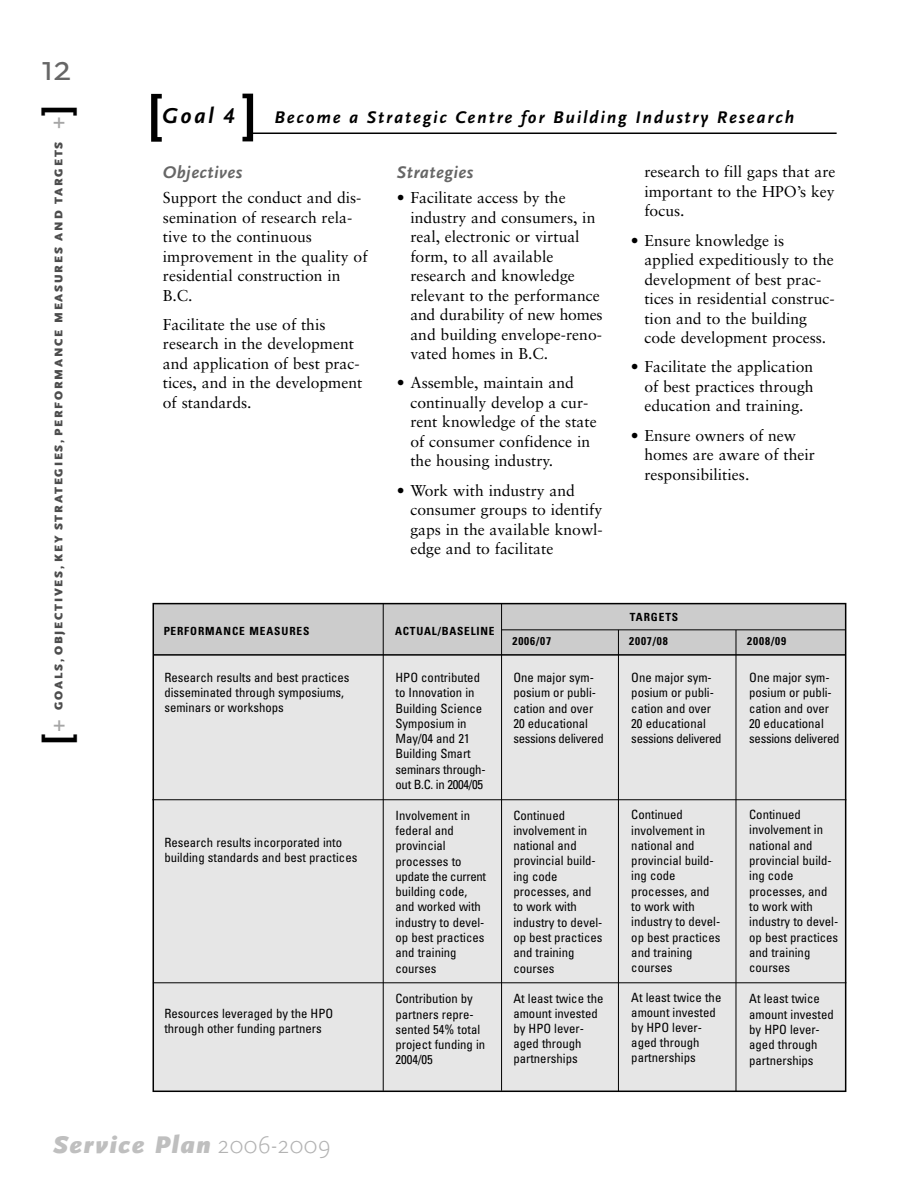
<style>
.page{position:relative;width:918px;height:1188px;background:#fff}
.page>*{position:absolute;margin:0;border:0;box-sizing:border-box;transform-origin:0 0}
.t1{font:700 52.8px "Scala Sans";color:#000}
.t2{font:700 39px "Scala Sans";color:#000}
.t3{font:37.5px "Scala Sans";color:#666}
.t4{font:italic 900 25.2px "Scala Sans";letter-spacing:.06em;color:#bfbfbf}
.t5{font:italic 700 22.5px "Scala Sans";color:#000}
.t6{font:700 22.5px "Scala Sans";color:#a6a6a6}
.t7{font:italic 700 17.7px "Scala Sans";letter-spacing:.105em;color:#000}
.t8{font:italic 700 17.7px "Scala Sans";letter-spacing:.025em;color:#666}
.t9{font:15.75px/19.5px "Sabon";color:#000}
.t10{font:condensed 12.75px/15.3px "Univers";color:#000}
.t11{font:900 11.7px "Scala Sans";letter-spacing:.155em;color:#4d4d4d}
.t12{font:700 condensed 11.25px "Univers";letter-spacing:.08em;color:#000}
.s1{font-family:"Scala Sans Figures"}
.s2{font-weight:300;font-style:normal;color:#b3b3b3}
</style>
<div class="page">
<div style="left:154px;top:655px;width:691px;height:436px;background:#e6e6e6"></div>
<div style="left:154px;top:603px;width:692px;height:52px;background:#ccc"></div>
<div style="left:153px;top:603px;width:693px;height:489px;border:2px solid #000"></div>
<hr style="left:383px;top:604px;width:1px;height:487px;background:#000">
<hr style="left:501px;top:603px;width:1px;height:488px;background:#000">
<hr style="left:501px;top:629px;width:345px;height:1px;background:#000">
<hr style="left:153px;top:982px;width:693px;height:1px;background:#000">
<hr style="left:736px;top:630px;width:1px;height:462px;background:#000">
<hr style="left:153px;top:654px;width:693px;height:2px;background:#000">
<hr style="left:618px;top:630px;width:1px;height:462px;background:#000">
<hr style="left:152px;top:799px;width:694px;height:1px;background:#000">
<hr style="left:251px;top:133px;width:586px;height:1px;background:#000">
<h3 class="t3" style="left:41px;top:53px;width:33px">12</h3>
<h2 class="t2" style="left:79px;top:106px;width:11px;rotate:90deg">[</h2>
<h3 class="t6" style="left:48px;top:129px;width:14px;rotate:-90deg">+</h3>
<p class="t11" style="left:54px;top:710px;width:570px;rotate:-90deg">GOALS, OBJECTIVES, KEY STRATEGIES, PERFORMANCE MEASURES AND TARGETS</p>
<h3 class="t6" style="left:53px;top:715px;width:14px">+</h3>
<h2 class="t2" style="left:39px;top:744px;width:11px;rotate:-90deg">[</h2>
<h1 class="t1" style="left:255px;top:145px;width:15px;rotate:-180deg">[</h1>
<h1 class="t1" style="left:149px;top:91px;width:15px">[</h1>
<h3 class="t5" style="left:162px;top:107px;width:74px">Goal <span class="s1">4</span></h3>
<h3 class="t7" style="left:275px;top:110px;width:521px">Become a Strategic Centre for Building Industry Research</h3>
<h3 class="t8" style="left:163px;top:166px;width:81px">Objectives</h3>
<p class="t9" style="left:163px;top:189px;width:206px">Support the conduct and dis&shy;semination of research rela&shy;tive to the continuous improvement in the quality of residential construction in<br>B.C.</p>
<p class="t9" style="left:163px;top:316px;width:201px">Facilitate the use of this research in the development and application of best prac&shy;tices, and in the development of standards.</p>
<p class="t12" style="left:164px;top:627px;width:147px">PERFORMANCE MEASURES</p>
<p class="t10" style="left:164px;top:672px;width:187px">Research results and best practices disseminated through symposiums, seminars or workshops</p>
<p class="t10" style="left:164px;top:837px;width:194px">Research results incorporated into building standards and best practices</p>
<p class="t10" style="left:164px;top:1008px;width:170px">Resources leveraged by the HPO through other funding partners</p>
<h3 class="t8" style="left:397px;top:166px;width:78px">Strategies</h3>
<p class="t9" style="left:410px;top:189px;width:194px;text-indent:-13px">• Facilitate access by the industry and consumers, in real, electronic or virtual form, to all available research and knowledge relevant to the performance and durability of new homes and building envelope-reno&shy;vated homes in B.C.</p>
<p class="t9" style="left:410px;top:375px;width:188px;text-indent:-13px">• Assemble, maintain and continually develop a cur&shy;rent knowledge of the state of consumer confidence in the housing industry.</p>
<p class="t9" style="left:410px;top:482px;width:194px;text-indent:-13px">• Work with industry and consumer groups to identify gaps in the available knowl&shy;edge and to facilitate</p>
<p class="t9" style="left:644px;top:163px;width:193px;text-align:justify">research to fill gaps that are important to the HPO’s key focus.</p>
<p class="t9" style="left:644px;top:232px;width:192px;text-indent:-13px">• Ensure knowledge is applied expeditiously to the development of best prac&shy;tices in residential construc&shy;tion and to the building code development process.</p>
<p class="t9" style="left:644px;top:358px;width:171px;text-align:justify;text-indent:-13px">• Facilitate the application of best practices through education and training.</p>
<p class="t9" style="left:644px;top:427px;width:172px;text-indent:-13px">• Ensure owners of new homes are aware of their responsibilities.</p>
<p class="t12" style="left:630px;top:613px;width:50px">TARGETS</p>
<p class="t12" style="left:395px;top:627px;width:101px">ACTUAL/BASELINE</p>
<p class="t10" style="left:395px;top:671px;width:92px">HPO contributed to Innovation in<br>Building Science<br>Symposium in<br>May/04 and 21<br>Building Smart seminars through&shy;out B.C. in 2004/05</p>
<p class="t10" style="left:395px;top:809px;width:92px">Involvement in federal and provincial processes to update the current building code, and worked with industry to devel&shy;op best practices and training courses</p>
<p class="t10" style="left:395px;top:992px;width:91px">Contribution by partners repre&shy;sented 54% total project funding in<br>2004/05</p>
<p class="t12" style="left:512px;top:637px;width:40px">2006/07</p>
<p class="t12" style="left:629px;top:637px;width:40px">2007/08</p>
<p class="t12" style="left:747px;top:637px;width:40px">2008/09</p>
<p class="t10" style="left:513px;top:671px;width:92px">One major sym&shy;posium or publi&shy;cation and over<br>20 educational sessions delivered</p>
<p class="t10" style="left:513px;top:809px;width:91px">Continued involvement in national and provincial build&shy;ing code processes, and to work with industry to devel&shy;op best practices and training courses</p>
<p class="t10" style="left:513px;top:992px;width:92px">At least twice the amount invested by HPO lever&shy;aged through partnerships</p>
<p class="t10" style="left:631px;top:671px;width:92px">One major sym&shy;posium or publi&shy;cation and over<br>20 educational sessions delivered</p>
<p class="t10" style="left:631px;top:808px;width:91px">Continued involvement in national and provincial build&shy;ing code processes, and to work with industry to devel&shy;op best practices and training courses</p>
<p class="t10" style="left:631px;top:991px;width:92px">At least twice the amount invested by HPO lever&shy;aged through partnerships</p>
<p class="t10" style="left:749px;top:671px;width:92px">One major sym&shy;posium or publi&shy;cation and over<br>20 educational sessions delivered</p>
<p class="t10" style="left:749px;top:808px;width:91px">Continued involvement in national and provincial build&shy;ing code processes, and to work with industry to devel&shy;op best practices and training courses</p>
<p class="t10" style="left:749px;top:992px;width:86px">At least twice amount invested by HPO lever&shy;aged through partnerships</p>
<h3 class="t4" style="left:53px;top:1135px;width:279px">Service Plan <span class="s2">2006-2009</span></h3>
</div>
